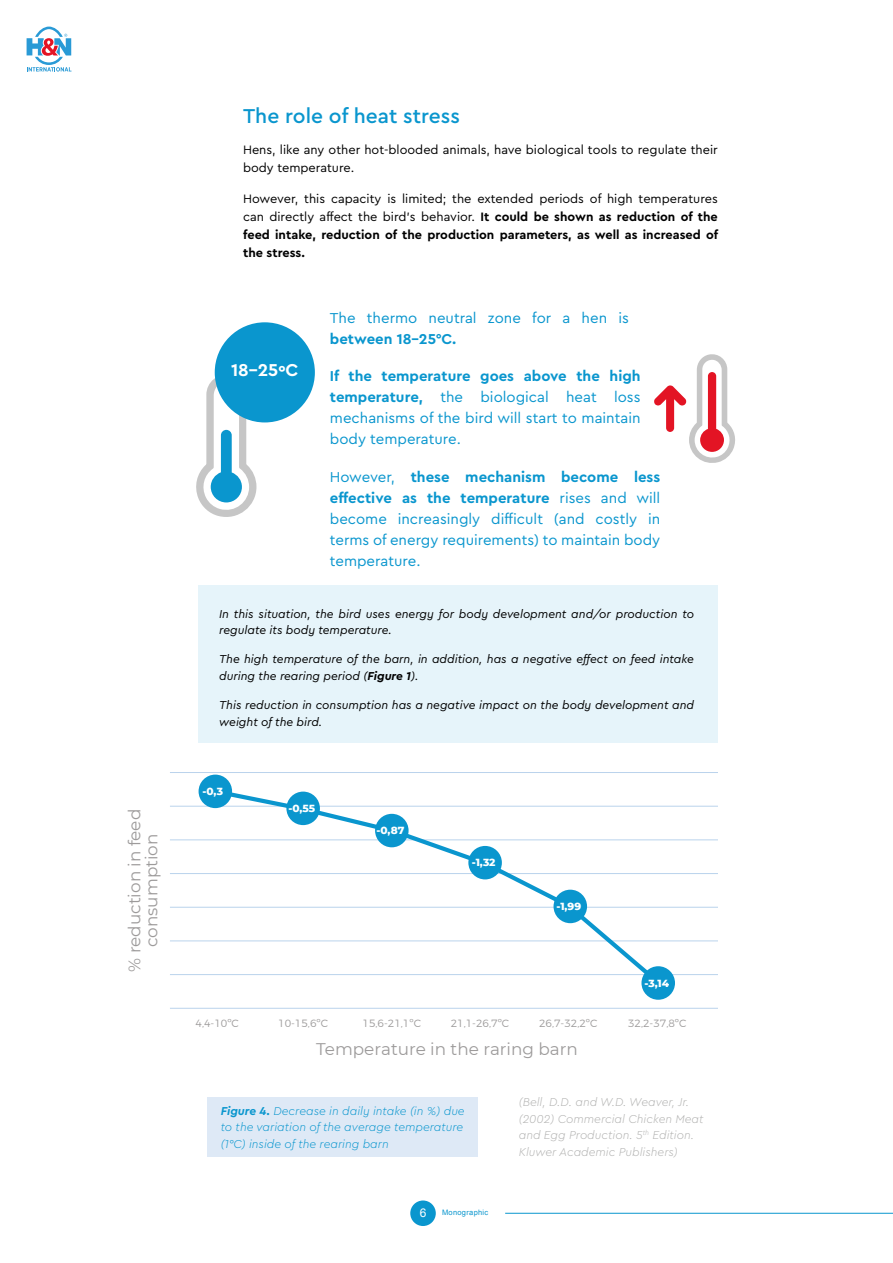
<style>
.page{position:relative;width:893px;height:1263px;background:#fff}
.page>*{position:absolute;margin:0;border:0;box-sizing:border-box;transform-origin:0 0}
.Texto_base{font:500 21px "Cera Pro";color:#0a96ce}
.Destacado{font:700 18px "Cera Pro";color:#fff}
.t1{font:16.8px/16.8px "Montserrat";color:#9d9b9b;text-align:center}
.Texto_base-2{font:15px/21px "Cera Pro";color:#0a96ce;text-align:justify}
.Texto_base-3{font:700 12.75px/18px "Cera Pro";color:#000;text-align:justify}
.Texto_base-4{font:12.75px/18px "Cera Pro";color:#000}
.estudio{font:italic 12px/16.5px "Cera Pro";color:#000}
.Pie_de_foto{font:italic 300 12px/16.5px "Cera Pro";color:#b2b2b1}
.Pie_de_foto-2{font:italic 300 12px/16.5px "Cera Pro";color:#0a96ce;text-align:justify}
.t2{font:12px "Arial";color:#fff}
.t3{font:300 10.5px "Montserrat";color:#9d9b9b}
.t4{font:800 10.5px "Montserrat";color:#fff}
.t5{font:7.5px "Arial";letter-spacing:.04em;color:#0a96ce}
.s1{font-weight:400}
.s2{font-weight:700}
</style>
<div class="page">
<div style="left:198px;top:585px;width:519px;height:157px;background:#e6f4fa"></div>
<hr style="left:170px;top:772px;width:548px;height:1px;background:#bad3ec">
<hr style="left:170px;top:806px;width:548px;height:1px;background:#bad3ec">
<hr style="left:170px;top:840px;width:548px;height:1px;background:#bad3ec">
<hr style="left:170px;top:873px;width:548px;height:1px;background:#bad3ec">
<hr style="left:170px;top:907px;width:548px;height:1px;background:#bad3ec">
<hr style="left:170px;top:941px;width:548px;height:1px;background:#bad3ec">
<hr style="left:170px;top:974px;width:548px;height:1px;background:#bad3ec">
<hr style="left:170px;top:1008px;width:548px;height:1px;background:#bad3ec">
<svg style="left:210px;top:786px;width:454px;height:187px"></svg>
<div style="left:199px;top:775px;width:33px;height:33px;background:#0a96ce;border-radius:50%"></div>
<div style="left:286px;top:791px;width:34px;height:34px;background:#0a96ce;border-radius:50%"></div>
<div style="left:375px;top:814px;width:34px;height:33px;background:#0a96ce;border-radius:50%"></div>
<div style="left:468px;top:846px;width:34px;height:33px;background:#0a96ce;border-radius:50%"></div>
<div style="left:553px;top:890px;width:34px;height:33px;background:#0a96ce;border-radius:50%"></div>
<div style="left:641px;top:966px;width:34px;height:34px;background:#0a96ce;border-radius:50%"></div>
<svg style="left:654px;top:354px;width:81px;height:109px"></svg>
<svg style="left:196px;top:372px;width:60px;height:145px"></svg>
<div style="left:215px;top:322px;width:100px;height:100px;background:#0a96ce;border-radius:50%"></div>
<div style="left:207px;top:1097px;width:271px;height:60px;background:#dee9f6"></div>
<hr style="left:505px;top:1213px;width:388px;height:1px;background:#0a96ce">
<div style="left:410px;top:1200px;width:26px;height:26px;background:#0a96ce;border-radius:50%"></div>
<svg style="left:27px;top:27px;width:44px;height:45px"></svg>
<p class="t1" style="left:126px;top:972px;width:164px;rotate:-90deg">% reduction in feed consumption</p>
<p class="Texto_base" style="left:243px;top:102px;width:218px">The role of heat stress</p>
<p class="Texto_base-4" style="left:243px;top:140px;width:476px">Hens, like any other hot-blooded animals, have biological tools to regulate their body temperature.</p>
<p class="Texto_base-3" style="left:243px;top:189px;width:477px"><span class="s1">However, this capacity is limited; the extended periods of high temperatures can directly affect the bird’s behavior.</span> It could be shown as reduction of the feed intake, reduction of the production parameters, as well as increased of the stress.</p>
<p class="Destacado" style="left:231px;top:358px;width:69px">18–25ºC</p>
<p class="Texto_base-2" style="left:330px;top:306px;width:300px">The thermo neutral zone for a hen is <span class="s2">between 18-25°C.</span></p>
<p class="Texto_base-2" style="left:330px;top:365px;width:312px"><span class="s2">If the temperature goes above the high temperature,</span> the biological heat loss mechanisms of the bird will start to maintain body temperature.</p>
<p class="Texto_base-2" style="left:330px;top:466px;width:332px">However, <span class="s2">these mechanism become less effective as the temperature</span> rises and will become increasingly difficult (and costly in terms of energy requirements) to maintain body temperature.</p>
<p class="estudio" style="left:219px;top:605px;width:476px">In this situation, the bird uses energy for body development and/or production to regulate its body temperature.</p>
<p class="estudio" style="left:219px;top:651px;width:476px">The high temperature of the barn, in addition, has a negative effect on feed intake during the rearing period (<span class="s2">Figure 1</span>).</p>
<p class="estudio" style="left:219px;top:696px;width:476px">This reduction in consumption has a negative impact on the body development and weight of the bird.</p>
<p class="t4" style="left:202px;top:783px;width:22px">-0,3</p>
<p class="t4" style="left:288px;top:800px;width:28px">-0,55</p>
<p class="t4" style="left:376px;top:823px;width:29px">-0,87</p>
<p class="t4" style="left:472px;top:855px;width:25px">-1,32</p>
<p class="t4" style="left:556px;top:898px;width:26px">-1,99</p>
<p class="t4" style="left:644px;top:975px;width:26px">-3,14</p>
<p class="t3" style="left:196px;top:1015px;width:45px">4,4-10ºC</p>
<p class="t3" style="left:278px;top:1015px;width:51px">10-15,6ºC</p>
<p class="t3" style="left:363px;top:1015px;width:60px">15,6-21,1ºC</p>
<p class="t3" style="left:451px;top:1015px;width:60px">21,1-26,7ºC</p>
<p class="t3" style="left:539px;top:1015px;width:60px">26,7-32,2ºC</p>
<p class="t3" style="left:628px;top:1015px;width:60px">32,2-37,8ºC</p>
<p class="t1" style="left:316px;top:1040px;width:263px">Temperature in the raring barn</p>
<p class="Pie_de_foto-2" style="left:221px;top:1102px;width:245px"><span class="s2">Figure 4.</span> Decrease in daily intake (in %) due to the variation of the average temperature (1°C) inside of the rearing barn</p>
<p class="Pie_de_foto" style="left:519px;top:1093px;width:186px">(Bell, D.D. and W.D. Weaver, Jr. (2002) Commercial Chicken Meat and Egg Production. 5<sup>th</sup> Edition.<br>Kluwer Academic Publishers)</p>
<p class="t2" style="left:420px;top:1205px;width:8px">6</p>
<p class="t5" style="left:442px;top:1207px;width:48px">Monographic</p>
</div>
